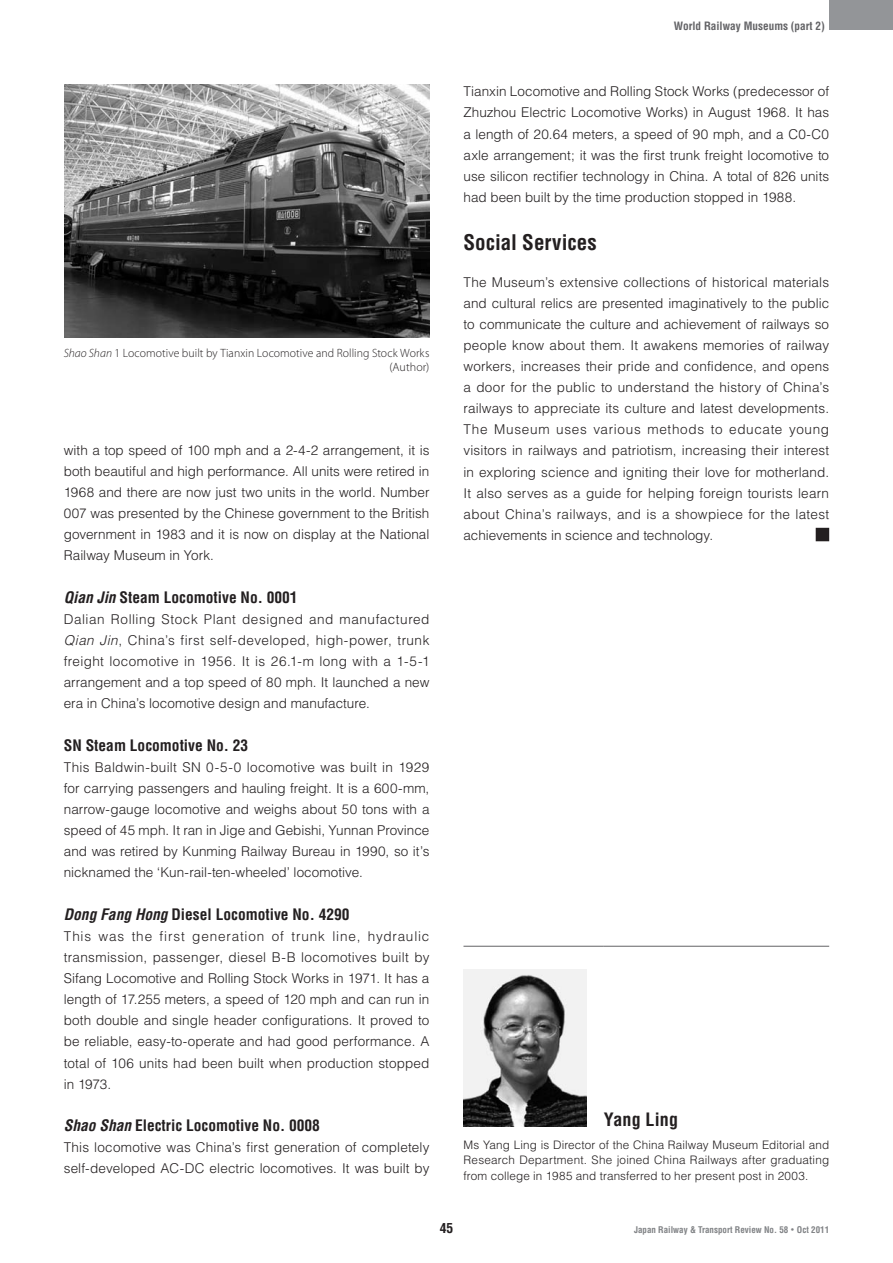
<style>
.page{position:relative;width:893px;height:1263px;background:#fff}
.page>*{position:absolute;margin:0;border:0;box-sizing:border-box;transform-origin:0 0}
.t1{font:700 condensed 21px "Helvetica";letter-spacing:.005em;color:#231f20}
.t2{font:700 condensed 18px "Helvetica";letter-spacing:.01em;color:#231f20}
.t3{font:700 condensed 15.45px "Helvetica";color:#231f20}
.t4{font:300 13.5px/21.1px "Helvetica";letter-spacing:.005em;color:#231f20;text-align:justify}
.t5{font:700 condensed 13.5px "Helvetica";color:#231f20}
.t6{font:300 12px/13.5px "Myriad Pro";letter-spacing:.005em;color:#231f20;text-align:right}
.t7{font:300 11.7px/15.8px "Helvetica";letter-spacing:.01em;color:#231f20;text-align:justify}
.t8{font:700 condensed 11.25px "Helvetica";color:#636366}
.t9{font:700 condensed 9px "Helvetica";color:#808285}
.s1{font-style:italic}
.s2{font-weight:300;font-size:6.75px}
</style>
<div class="page">
<div style="left:829px;top:0;width:64px;height:30px;background:#939598"></div>
<div style="left:816px;top:528px;width:13px;height:13px;background:#231f20"></div>
<hr style="left:463px;top:946px;width:141px;height:1px;background:#636366">
<hr style="left:604px;top:946px;width:225px;height:1px;background:#636366">
<img style="left:463px;top:969px;width:124px;height:157px">
<img style="left:64px;top:85px;width:365px;height:253px">
<p class="t8" style="left:674px;top:19px;width:153px">World Railway Museums (part 2)</p>
<p class="t6" style="left:64px;top:347px;width:367px"><span class="s1">Shao Shan</span> 1 Locomotive built by Tianxin Locomotive and Rolling Stock Works (Author)</p>
<p class="t4" style="left:64px;top:439px;width:367px">with a top speed of 100 mph and a 2-4-2 arrangement, it is both beautiful and high performance. All units were retired in 1968 and there are now just two units in the world. Number 007 was presented by the Chinese government to the British government in 1983 and it is now on display at the National Railway Museum in York.</p>
<p class="t3" style="left:64px;top:587px;width:235px"><span class="s1">Qian Jin</span> Steam Locomotive No. 0001</p>
<p class="t4" style="left:64px;top:608px;width:367px">Dalian Rolling Stock Plant designed and manufactured <span class="s1">Qian Jin</span>, China’s first self-developed, high-power, trunk freight locomotive in 1956. It is 26.1-m long with a 1-5-1 arrangement and a top speed of 80 mph. It launched a new era in China’s locomotive design and manufacture.</p>
<p class="t3" style="left:64px;top:735px;width:186px">SN Steam Locomotive No. 23</p>
<p class="t4" style="left:64px;top:756px;width:367px">This Baldwin-built SN 0-5-0 locomotive was built in 1929 for carrying passengers and hauling freight. It is a 600-mm, narrow-gauge locomotive and weighs about 50 tons with a speed of 45 mph. It ran in Jige and Gebishi, Yunnan Province and was retired by Kunming Railway Bureau in 1990, so it’s nicknamed the ‘Kun-rail-ten-wheeled’ locomotive.</p>
<p class="t3" style="left:64px;top:904px;width:287px"><span class="s1">Dong Fang Hong</span> Diesel Locomotive No. 4290</p>
<p class="t4" style="left:64px;top:925px;width:367px">This was the first generation of trunk line, hydraulic transmission, passenger, diesel B-B locomotives built by Sifang Locomotive and Rolling Stock Works in 1971. It has a length of 17.255 meters, a speed of 120 mph and can run in both double and single header configurations. It proved to be reliable, easy-to-operate and had good performance. A total of 106 units had been built when production stopped in 1973.</p>
<p class="t3" style="left:64px;top:1116px;width:258px"><span class="s1">Shao Shan</span> Electric Locomotive No. 0008</p>
<p class="t4" style="left:64px;top:1136px;width:367px">This locomotive was China’s first generation of completely self-developed AC-DC electric locomotives. It was built by</p>
<p class="t4" style="left:463px;top:81px;width:367px">Tianxin Locomotive and Rolling Stock Works (predecessor of Zhuzhou Electric Locomotive Works) in August 1968. It has a length of 20.64 meters, a speed of 90 mph, and a C0-C0 axle arrangement; it was the first trunk freight locomotive to use silicon rectifier technology in China. A total of 826 units had been built by the time production stopped in 1988.</p>
<h1 class="t1" style="left:463px;top:229px;width:135px">Social Services</h1>
<p class="t4" style="left:463px;top:271px;width:367px">The Museum’s extensive collections of historical materials and cultural relics are presented imaginatively to the public to communicate the culture and achievement of railways so people know about them. It awakens memories of railway workers, increases their pride and confidence, and opens a door for the public to understand the history of China’s railways to appreciate its culture and latest developments.<br>The Museum uses various methods to educate young visitors in railways and patriotism, increasing their interest in exploring science and igniting their love for motherland.<br>It also serves as a guide for helping foreign tourists learn about China’s railways, and is a showpiece for the latest achievements in science and technology.</p>
<h2 class="t2" style="left:604px;top:1108px;width:76px">Yang Ling</h2>
<p class="t7" style="left:463px;top:1136px;width:367px">Ms Yang Ling is Director of the China Railway Museum Editorial and Research Department. She joined China Railways after graduating from college in 1985 and transferred to her present post in 2003.</p>
<p class="t5" style="left:440px;top:1220px;width:15px">45</p>
<p class="t9" style="left:634px;top:1224px;width:197px">Japan Railway &amp; Transport Review No. 58 <span class="s2">•</span> Oct 2011</p>
</div>
